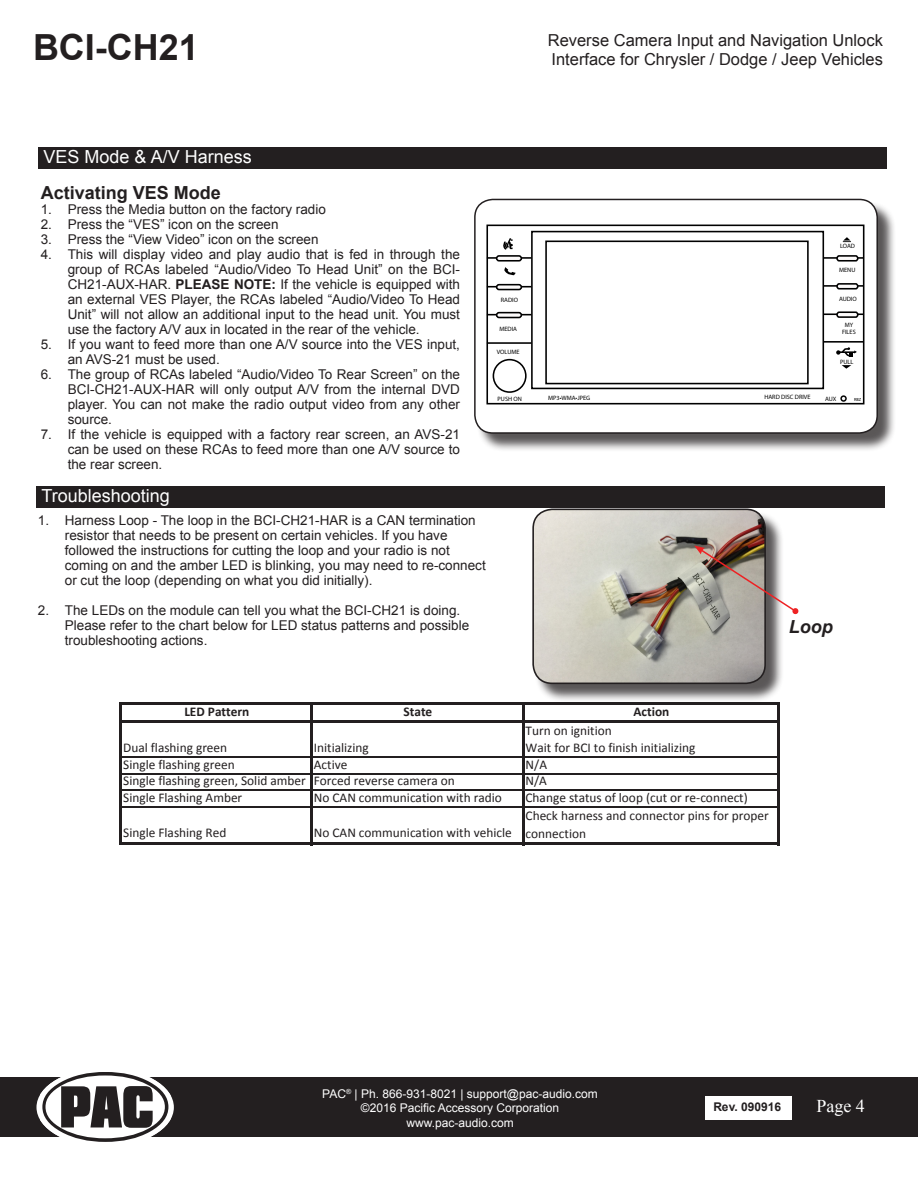
<style>
.page{position:relative;width:918px;height:1188px;background:#fff}
.page>*{position:absolute;margin:0;border:0;box-sizing:border-box;transform-origin:0 0}
.t1{font:700 36px "Arial";color:#231f20}
.t2{font:18px "Arial";color:#fff}
.t3{font:700 18px "Arial";color:#231f20}
.t4{font:18px "Times New Roman";color:#fff}
.t5{font:italic 700 18px "Arial";color:#231f20}
.t6{font:16.5px/19.8px "Arial";color:#231f20}
.t7{font:13.5px/15px "Arial";color:#231f20}
.t8{font:13.35px/17.4px "Calibri";color:#231f20}
.t9{font:700 13.35px "Calibri";color:#231f20}
.t10{font:12px/14.4px "Arial";color:#fff;text-align:center}
.t11{font:700 12px "Arial";color:#231f20}
.t12{font:6.3px/7.5px "Myriad Pro";color:#000;text-align:center}
.t13{font:4.5px "Myriad Pro";color:#000}
.s1{font-weight:700}
</style>
<div class="page">
<div style="left:0;top:1078px;width:918px;height:59px;background:#231f20"></div>
<div style="left:705px;top:1096px;width:87px;height:24px;background:#fff"></div>
<svg style="left:40px;top:1072px;width:130px;height:70px"></svg>
<div style="left:36px;top:486px;width:848px;height:21px;background:#231f20"></div>
<div style="left:38px;top:147px;width:848px;height:21px;background:#231f20"></div>
<hr style="left:122px;top:756px;width:188px;height:1px;background:#231f20">
<hr style="left:313px;top:756px;width:209px;height:1px;background:#231f20">
<hr style="left:122px;top:774px;width:188px;height:1px;background:#231f20">
<hr style="left:313px;top:774px;width:209px;height:1px;background:#231f20">
<hr style="left:122px;top:789px;width:188px;height:1px;background:#231f20">
<hr style="left:313px;top:789px;width:209px;height:1px;background:#231f20">
<hr style="left:122px;top:806px;width:188px;height:2px;background:#231f20">
<hr style="left:313px;top:806px;width:209px;height:2px;background:#231f20">
<hr style="left:120px;top:703px;width:2px;height:142px;background:#231f20">
<hr style="left:310px;top:705px;width:3px;height:140px;background:#231f20">
<hr style="left:522px;top:705px;width:2px;height:140px;background:#231f20">
<hr style="left:777px;top:705px;width:3px;height:140px;background:#231f20">
<hr style="left:122px;top:703px;width:658px;height:2px;background:#231f20">
<hr style="left:122px;top:721px;width:658px;height:2px;background:#231f20">
<hr style="left:524px;top:756px;width:253px;height:1px;background:#231f20">
<hr style="left:524px;top:774px;width:253px;height:1px;background:#231f20">
<hr style="left:524px;top:789px;width:253px;height:1px;background:#231f20">
<hr style="left:524px;top:806px;width:253px;height:2px;background:#231f20">
<hr style="left:122px;top:843px;width:658px;height:2px;background:#231f20">
<div style="left:476px;top:201px;width:420px;height:252px;background:#231f20;opacity:.75"></div>
<div style="left:475px;top:199px;width:402px;height:234px;background:#fff;border-radius:18px"></div>
<div style="left:486px;top:225px;width:378px;height:179px;border:2px solid #000"></div>
<div style="left:531px;top:231px;width:293px;height:158px;border:2px solid #000"></div>
<div style="left:545px;top:241px;width:264px;height:143px;border:2px solid #000"></div>
<hr style="left:487px;top:257px;width:44px;height:2px;background:#000">
<div style="left:497px;top:256px;width:24px;height:5px;background:#fcfafa;border-radius:2px"></div>
<div style="left:496px;top:255px;width:26px;height:7px;border:2px solid #000;border-radius:2px"></div>
<hr style="left:823px;top:257px;width:41px;height:2px;background:#000">
<div style="left:837px;top:256px;width:21px;height:5px;background:#fcfafa;border-radius:2px"></div>
<div style="left:836px;top:255px;width:23px;height:7px;border:2px solid #000;border-radius:2px"></div>
<hr style="left:823px;top:285px;width:41px;height:2px;background:#000">
<div style="left:837px;top:284px;width:21px;height:5px;background:#fcfafa;border-radius:2px"></div>
<div style="left:836px;top:283px;width:23px;height:7px;border:2px solid #000;border-radius:2px"></div>
<hr style="left:823px;top:313px;width:41px;height:2px;background:#000">
<hr style="left:823px;top:341px;width:41px;height:2px;background:#000">
<div style="left:837px;top:312px;width:21px;height:5px;background:#fcfafa;border-radius:2px"></div>
<div style="left:836px;top:311px;width:23px;height:7px;border:2px solid #000;border-radius:2px"></div>
<hr style="left:487px;top:286px;width:44px;height:1px;background:#000">
<hr style="left:487px;top:342px;width:44px;height:2px;background:#000">
<div style="left:496px;top:284px;width:26px;height:6px;border:2px solid #000;border-radius:2px"></div>
<hr style="left:487px;top:314px;width:44px;height:1px;background:#000">
<div style="left:496px;top:312px;width:26px;height:6px;border:2px solid #000;border-radius:2px"></div>
<div style="left:493px;top:359px;width:34px;height:34px;border:2px solid #000;border-radius:50%"></div>
<svg style="left:840px;top:395px;width:7px;height:7px"></svg>
<svg style="left:503px;top:238px;width:10px;height:12px"></svg>
<svg style="left:504px;top:267px;width:12px;height:9px"></svg>
<svg style="left:843px;top:237px;width:8px;height:5px"></svg>
<svg style="left:836px;top:347px;width:21px;height:10px"></svg>
<svg style="left:842px;top:365px;width:9px;height:4px"></svg>
<div style="left:474px;top:199px;width:404px;height:235px;border:2px solid #231f20;border-radius:18px"></div>
<div style="left:535px;top:511px;width:250px;height:192px;background:#231f20;opacity:.75"></div>
<img style="left:533px;top:509px;width:232px;height:174px">
<div style="left:532px;top:509px;width:234px;height:175px;border:2px solid #231f20;border-radius:19px"></div>
<img style="left:694px;top:546px;width:105px;height:69px">
<h1 class="t1" style="left:33px;top:23px;width:167px">BCI-CH21</h1>
<p class="t6" style="left:548px;top:30px;width:337px">Reverse Camera Input and Navigation Unlock<br>Interface for Chrysler / Dodge / Jeep Vehicles</p>
<p class="t2" style="left:44px;top:145px;width:210px">VES Mode &amp; A/V Harness</p>
<p class="t3" style="left:41px;top:181px;width:182px">Activating VES Mode</p>
<p class="t7" style="left:41px;top:202px;width:287px">1. Press the Media button on the factory radio</p>
<p class="t7" style="left:41px;top:217px;width:239px">2. Press the “VES” icon on the screen</p>
<p class="t7" style="left:41px;top:232px;width:279px">3. Press the “View Video” icon on the screen</p>
<p class="t7" style="left:68px;top:247px;width:394px;text-align:justify;text-indent:-27px">4. This will display video and play audio that is fed in through the group of RCAs labeled “Audio/Video To Head Unit” on the BCI-CH21-AUX-HAR. <span class="s1">PLEASE NOTE:</span> If the vehicle is equipped with an external VES Player, the RCAs labeled “Audio/Video To Head Unit” will not allow an additional input to the head unit. You must use the factory A/V aux in located in the rear of the vehicle.</p>
<p class="t7" style="left:68px;top:337px;width:394px;text-indent:-27px">5. If you want to feed more than one A/V source into the VES input, an AVS-21 must be used.</p>
<p class="t7" style="left:68px;top:367px;width:394px;text-align:justify;text-indent:-27px">6. The group of RCAs labeled “Audio/Video To Rear Screen” on the BCI-CH21-AUX-HAR will only output A/V from the internal DVD player. You can not make the radio output video from any other source.</p>
<p class="t7" style="left:68px;top:427px;width:394px;text-align:justify;text-indent:-27px">7. If the vehicle is equipped with a factory rear screen, an AVS-21 can be used on these RCAs to feed more than one A/V source to the rear screen.</p>
<p class="t2" style="left:42px;top:484px;width:130px">Troubleshooting</p>
<p class="t7" style="left:65px;top:513px;width:422px;text-indent:-27px">1. Harness Loop - The loop in the BCI-CH21-HAR is a CAN termination resistor that needs to be present on certain vehicles. If you have followed the instructions for cutting the loop and your radio is not coming on and the amber LED is blinking, you may need to re-connect or cut the loop (depending on what you did initially).</p>
<p class="t7" style="left:65px;top:603px;width:406px;text-indent:-27px">2. The LEDs on the module can tell you what the BCI-CH21 is doing.<br>Please refer to the chart below for LED status patterns and possible troubleshooting actions.</p>
<p class="t12" style="left:501px;top:296px;width:19px">RADIO</p>
<p class="t12" style="left:499px;top:325px;width:19px">MEDIA</p>
<p class="t12" style="left:497px;top:348px;width:24px">VOLUME</p>
<p class="t12" style="left:840px;top:242px;width:16px">LOAD</p>
<p class="t12" style="left:839px;top:266px;width:18px">MENU</p>
<p class="t12" style="left:839px;top:295px;width:19px">AUDIO</p>
<p class="t12" style="left:842px;top:321px;width:15px">MY<br>FILES</p>
<p class="t12" style="left:840px;top:358px;width:15px">PULL</p>
<p class="t12" style="left:548px;top:394px;width:44px">MP3•WMA•JPEG</p>
<p class="t12" style="left:764px;top:393px;width:48px">HARD DISC DRIVE</p>
<p class="t12" style="left:825px;top:395px;width:13px">AUX</p>
<p class="t12" style="left:498px;top:395px;width:26px">PUSH ON</p>
<p class="t13" style="left:854px;top:397px;width:9px">RBZ</p>
<p class="t5" style="left:789px;top:615px;width:45px">Loop</p>
<p class="t9" style="left:184px;top:703px;width:67px">LED Pattern</p>
<p class="t9" style="left:404px;top:703px;width:30px">State</p>
<p class="t9" style="left:634px;top:703px;width:37px">Action</p>
<p class="t8" style="left:123px;top:739px;width:106px">Dual flashing green</p>
<p class="t8" style="left:314px;top:739px;width:57px">Initializing</p>
<p class="t8" style="left:526px;top:721px;width:172px">Turn on ignition<br>Wait for BCI to finish initializing</p>
<p class="t8" style="left:123px;top:756px;width:113px">Single flashing green</p>
<p class="t8" style="left:314px;top:756px;width:35px">Active</p>
<p class="t8" style="left:526px;top:756px;width:23px">N/A</p>
<p class="t8" style="left:123px;top:772px;width:333px">Single flashing green, Solid amber Forced reverse camera on</p>
<p class="t8" style="left:526px;top:772px;width:23px">N/A</p>
<p class="t8" style="left:123px;top:789px;width:121px">Single Flashing Amber</p>
<p class="t8" style="left:314px;top:789px;width:190px">No CAN communication with radio</p>
<p class="t8" style="left:526px;top:789px;width:224px">Change status of loop (cut or re‐connect)</p>
<p class="t8" style="left:123px;top:824px;width:105px">Single Flashing Red</p>
<p class="t8" style="left:314px;top:824px;width:199px">No CAN communication with vehicle</p>
<p class="t8" style="left:526px;top:807px;width:245px">Check harness and connector pins for proper connection</p>
<p class="t10" style="left:322px;top:1087px;width:277px">PAC<sup>®</sup> | Ph. 866-931-8021 | support@pac-audio.com ©2016 Pacific Accessory Corporation www.pac-audio.com</p>
<p class="t11" style="left:713px;top:1099px;width:69px">Rev. 090916</p>
<h2 class="t4" style="left:816px;top:1094px;width:50px">Page 4</h2>
</div>
